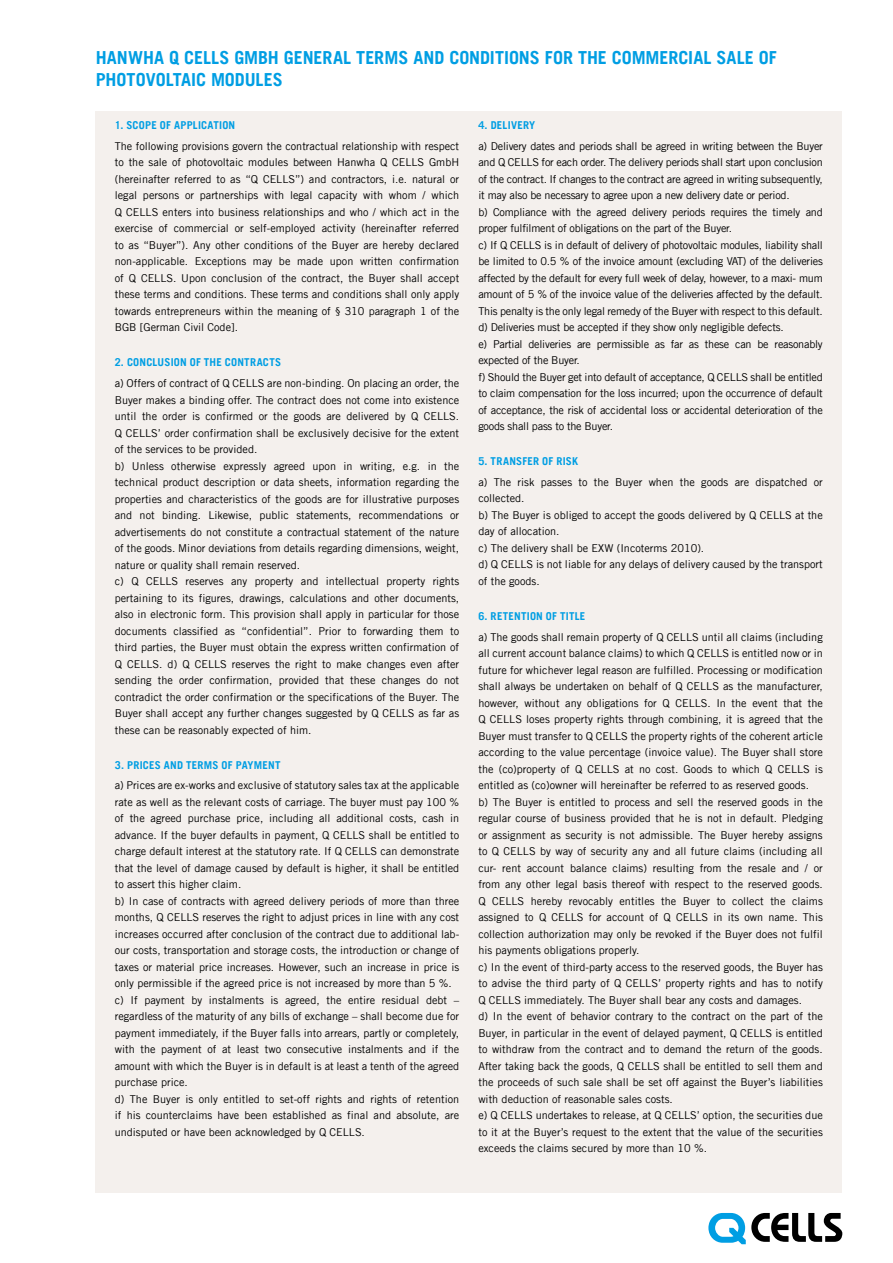
<style>
.page{position:relative;width:893px;height:1263px;background:#fff}
.page>*{position:absolute;margin:0;border:0;box-sizing:border-box;transform-origin:0 0}
.t1{font:700 18px/21.6px "Trade Gothic LT";letter-spacing:-.005em;color:#009ee3}
.t2{font:10.8px/16.5px "Trade Gothic LT";color:#000}
.t3{font:10.8px/16.5px "Trade Gothic LT";letter-spacing:-.02em;color:#000}
.t4{font:700 10.8px "Trade Gothic LT";letter-spacing:.02em;color:#009ee3}
</style>
<div class="page">
<svg style="left:708px;top:1213px;width:134px;height:31px"></svg>
<div style="left:96px;top:112px;width:746px;height:1081px;background:#f4f0ed"></div>
<h1 class="t1" style="left:96px;top:47px;width:683px">HANWHA Q CELLS GMBH GENERAL TERMS AND CONDITIONS FOR THE COMMERCIAL SALE OF<br>PHOTOVOLTAIC MODULES</h1>
<p class="t4" style="left:115px;top:119px;width:122px">1. SCOPE OF APPLICATION</p>
<p class="t2" style="left:115px;top:138px;width:346px;text-align:justify">The following provisions govern the contractual relationship with respect to the sale of photovoltaic modules between Hanwha Q CELLS GmbH (hereinafter referred to as “Q CELLS”) and contractors, i.e. natural or legal persons or partnerships with legal capacity with whom / which Q CELLS enters into business relationships and who / which act in the exercise of commercial or self-employed activity (hereinafter referred to as “Buyer”). Any other conditions of the Buyer are hereby declared non-applicable. Exceptions may be made upon written confirmation of Q CELLS. Upon conclusion of the contract, the Buyer shall accept these terms and conditions. These terms and conditions shall only apply towards entrepreneurs within the meaning of § 310 paragraph 1 of the BGB [German Civil Code].</p>
<p class="t4" style="left:115px;top:356px;width:168px">2. CONCLUSION OF THE CONTRACTS</p>
<p class="t2" style="left:115px;top:375px;width:346px">a) Offers of contract of Q CELLS are non-binding. On placing an order, the Buyer makes a binding offer. The contract does not come into existence until the order is confirmed or the goods are delivered by Q CELLS.<br>Q CELLS’ order confirmation shall be exclusively decisive for the extent of the services to be provided.<br>b) Unless otherwise expressly agreed upon in writing, e.g. in the technical product description or data sheets, information regarding the properties and characteristics of the goods are for illustrative purposes and not binding. Likewise, public statements, recommendations or advertisements do not constitute a contractual statement of the nature of the goods. Minor deviations from details regarding dimensions, weight, nature or quality shall remain reserved.<br>c) Q CELLS reserves any property and intellectual property rights pertaining to its figures, drawings, calculations and other documents, also in electronic form. This provision shall apply in particular for those documents classified as “confidential”. Prior to forwarding them to third parties, the Buyer must obtain the express written confirmation of Q CELLS. d) Q CELLS reserves the right to make changes even after sending the order confirmation, provided that these changes do not contradict the order confirmation or the specifications of the Buyer. The Buyer shall accept any further changes suggested by Q CELLS as far as these can be reasonably expected of him.</p>
<p class="t4" style="left:115px;top:758px;width:167px">3. PRICES AND TERMS OF PAYMENT</p>
<p class="t2" style="left:115px;top:777px;width:346px">a) Prices are ex-works and exclusive of statutory sales tax at the applicable rate as well as the relevant costs of carriage. The buyer must pay 100 % of the agreed purchase price, including all additional costs, cash in advance. If the buyer defaults in payment, Q CELLS shall be entitled to charge default interest at the statutory rate. If Q CELLS can demonstrate that the level of damage caused by default is higher, it shall be entitled to assert this higher claim.<br>b) In case of contracts with agreed delivery periods of more than three months, Q CELLS reserves the right to adjust prices in line with any cost increases occurred after conclusion of the contract due to additional lab&shy;our costs, transportation and storage costs, the introduction or change of taxes or material price increases. However, such an increase in price is only permissible if the agreed price is not increased by more than 5 %. c) If payment by instalments is agreed, the entire residual debt – regardless of the maturity of any bills of exchange – shall become due for payment immediately, if the Buyer falls into arrears, partly or completely, with the payment of at least two consecutive instalments and if the amount with which the Buyer is in default is at least a tenth of the agreed purchase price.<br>d) The Buyer is only entitled to set-off rights and rights of retention if his counterclaims have been established as final and absolute, are undisputed or have been acknowledged by Q CELLS.</p>
<p class="t4" style="left:478px;top:118px;width:58px">4. DELIVERY</p>
<p class="t3" style="left:478px;top:137px;width:346px">a) Delivery dates and periods shall be agreed in writing between the Buyer and Q CELLS for each order. The delivery periods shall start upon conclusion of the contract. If changes to the contract are agreed in writing subsequently, it may also be necessary to agree upon a new delivery date or period.<br>b) Compliance with the agreed delivery periods requires the timely and proper fulfilment of obligations on the part of the Buyer.<br>c) If Q CELLS is in default of delivery of photovoltaic modules, liability shall be limited to 0.5 % of the invoice amount (excluding VAT) of the deliveries affected by the default for every full week of delay, however, to a maxi- mum amount of 5 % of the invoice value of the deliveries affected by the default.<br>This penalty is the only legal remedy of the Buyer with respect to this default. d) Deliveries must be accepted if they show only negligible defects.<br>e) Partial deliveries are permissible as far as these can be reasonably expected of the Buyer.<br>f) Should the Buyer get into default of acceptance, Q CELLS shall be entitled to claim compensation for the loss incurred; upon the occurrence of default of acceptance, the risk of accidental loss or accidental deterioration of the goods shall pass to the Buyer.</p>
<p class="t4" style="left:478px;top:455px;width:26px">5. TRANSFER</p>
<p class="t4" style="left:542px;top:455px;width:37px">OF RISK</p>
<p class="t2" style="left:478px;top:474px;width:346px">a) The risk passes to the Buyer when the goods are dispatched or collected.<br>b) The Buyer is obliged to accept the goods delivered by Q CELLS at the day of allocation.<br>c) The delivery shall be EXW (Incoterms 2010).<br>d) Q CELLS is not liable for any delays of delivery caused by the transport of the goods.</p>
<p class="t4" style="left:478px;top:609px;width:109px">6. RETENTION OF TITLE</p>
<p class="t2" style="left:478px;top:628px;width:346px">a) The goods shall remain property of Q CELLS until all claims (including all current account balance claims) to which Q CELLS is entitled now or in future for whichever legal reason are fulfilled. Processing or modification shall always be undertaken on behalf of Q CELLS as the manufacturer, however, without any obligations for Q CELLS. In the event that the Q CELLS loses property rights through combining, it is agreed that the Buyer must transfer to Q CELLS the property rights of the coherent article according to the value percentage (invoice value). The Buyer shall store the (co)property of Q CELLS at no cost. Goods to which Q CELLS is entitled as (co)owner will hereinafter be referred to as reserved goods.<br>b) The Buyer is entitled to process and sell the reserved goods in the regular course of business provided that he is not in default. Pledging or assignment as security is not admissible. The Buyer hereby assigns to Q CELLS by way of security any and all future claims (including all cur- rent account balance claims) resulting from the resale and / or from any other legal basis thereof with respect to the reserved goods.<br>Q CELLS hereby revocably entitles the Buyer to collect the claims assigned to Q CELLS for account of Q CELLS in its own name. This collection authorization may only be revoked if the Buyer does not fulfil his payments obligations properly.<br>c) In the event of third-party access to the reserved goods, the Buyer has to advise the third party of Q CELLS’ property rights and has to notify Q CELLS immediately. The Buyer shall bear any costs and damages.<br>d) In the event of behavior contrary to the contract on the part of the Buyer, in particular in the event of delayed payment, Q CELLS is entitled to withdraw from the contract and to demand the return of the goods.<br>After taking back the goods, Q CELLS shall be entitled to sell them and the proceeds of such sale shall be set off against the Buyer’s liabilities with deduction of reasonable sales costs.<br>e) Q CELLS undertakes to release, at Q CELLS’ option, the securities due to it at the Buyer’s request to the extent that the value of the securities exceeds the claims secured by more than 10 %.</p>
</div>
